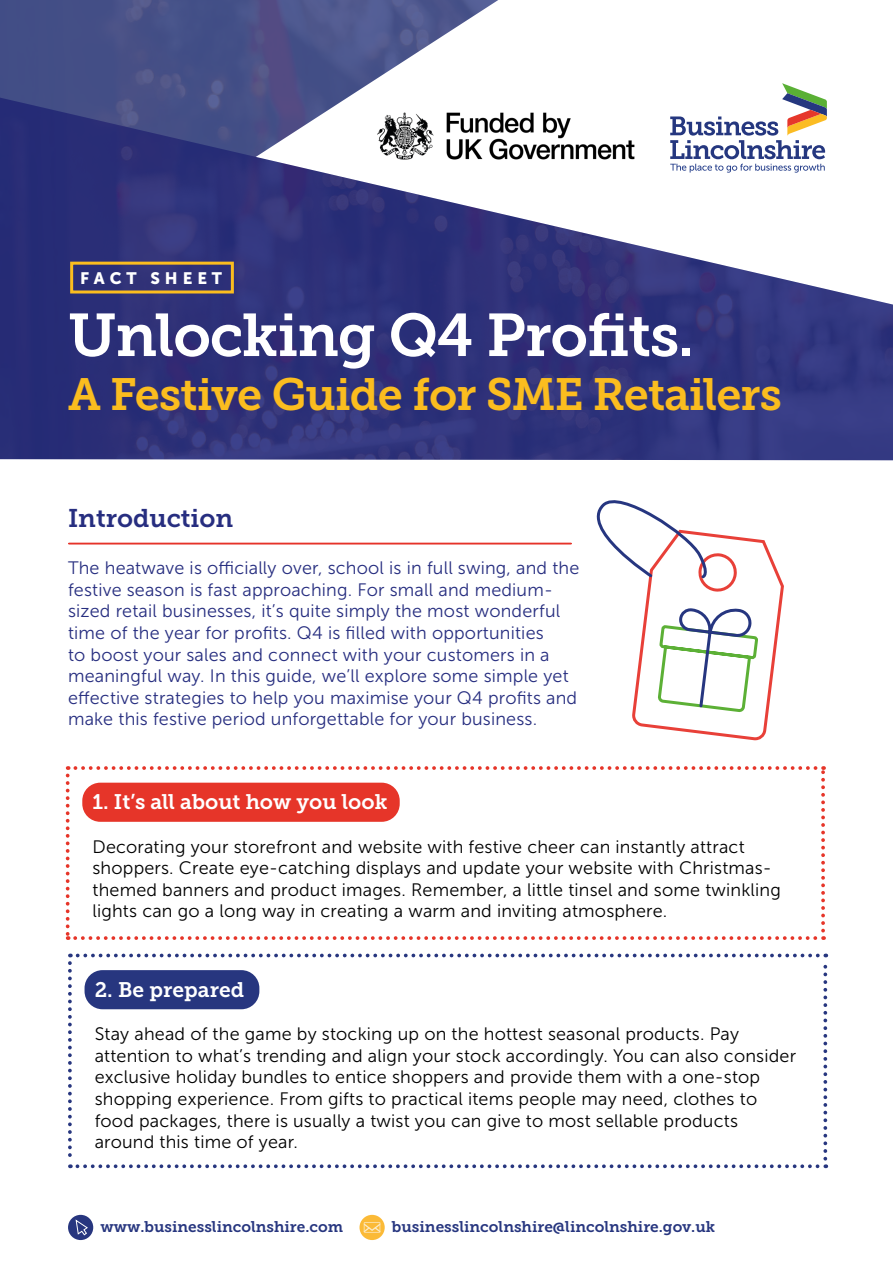
<style>
.page{position:relative;width:893px;height:1263px;background:#fff}
.page>*{position:absolute;margin:0;border:0;box-sizing:border-box;transform-origin:0 0}
.t1{font:60px "Museo Slab 700";letter-spacing:-.02em;color:#fff}
.t2{font:45px "Museo Slab 700";letter-spacing:-.02em;color:#fbbd1f}
.t3{font:25.5px "Museo Slab 700";color:#272e80}
.t4{font:21px "Museo Slab 700";color:#fff}
.Body{font:18px/21.6px "Museo Sans 300";letter-spacing:.01em;color:#000}
.Body-2{font:18px/21.6px "Museo Sans 300";letter-spacing:.01em;color:#272e80}
.t5{font:16.5px "Museo Sans 900";letter-spacing:.3em;color:#fff}
.t6{font:15.45px "Museo Slab 700";color:#27367f}
</style>
<div class="page">
<img style="left:0;top:0;width:498px;height:98px">
<img style="left:0;top:98px;width:893px;height:362px">
<svg style="left:66px;top:766px;width:759px;height:174px"></svg>
<svg style="left:68px;top:954px;width:759px;height:214px"></svg>
<div style="left:82px;top:783px;width:318px;height:39px;background:#e63529;border-radius:18px"></div>
<div style="left:85px;top:970px;width:174px;height:39px;background:#27367f;border-radius:18px"></div>
<svg style="left:670px;top:83px;width:157px;height:90px"></svg>
<div style="left:70px;top:262px;width:164px;height:31px;border:3px solid #fbbd1f"></div>
<hr style="left:69px;top:543px;width:502px;height:1px;background:#e63329">
<img style="left:371px;top:106px;width:270px;height:59px">
<svg style="left:596px;top:500px;width:188px;height:239px"></svg>
<svg style="left:359px;top:1215px;width:26px;height:25px"></svg>
<svg style="left:364px;top:1222px;width:16px;height:11px"></svg>
<div style="left:68px;top:1215px;width:25px;height:25px;background:#27367f;border-radius:50%"></div>
<svg style="left:75px;top:1219px;width:13px;height:17px"></svg>
<p class="t5" style="left:80px;top:268px;width:143px">FACT SHEET</p>
<p class="t1" style="left:68px;top:301px;width:628px">Unlocking Q4 Profits.</p>
<p class="t2" style="left:68px;top:369px;width:715px">A Festive Guide for SME Retailers</p>
<p class="t3" style="left:68px;top:504px;width:167px">Introduction</p>
<p class="Body-2" style="left:68px;top:557px;width:513px">The heatwave is officially over, school is in full swing, and the festive season is fast approaching. For small and medium&shy;sized retail businesses, it’s quite simply the most wonderful time of the year for profits. Q4 is filled with opportunities<br>to boost your sales and connect with your customers in a meaningful way. In this guide, we’ll explore some simple yet effective strategies to help you maximise your Q4 profits and make this festive period unforgettable for your business.</p>
<p class="t4" style="left:92px;top:790px;width:296px">1. It’s all about how you look</p>
<p class="Body" style="left:92px;top:836px;width:690px">Decorating your storefront and website with festive cheer can instantly attract shoppers. Create eye-catching displays and update your website with Christmas&shy;themed banners and product images. Remember, a little tinsel and some twinkling lights can go a long way in creating a warm and inviting atmosphere.</p>
<p class="t4" style="left:95px;top:977px;width:151px">2. Be prepared</p>
<p class="Body" style="left:95px;top:1023px;width:703px">Stay ahead of the game by stocking up on the hottest seasonal products. Pay attention to what’s trending and align your stock accordingly. You can also consider exclusive holiday bundles to entice shoppers and provide them with a one-stop shopping experience. From gifts to practical items people may need, clothes to food packages, there is usually a twist you can give to most sellable products around this time of year.</p>
<p class="t6" style="left:101px;top:1218px;width:244px">www.businesslincolnshire.com</p>
<p class="t6" style="left:392px;top:1218px;width:325px">businesslincolnshire@lincolnshire.gov.uk</p>
</div>
